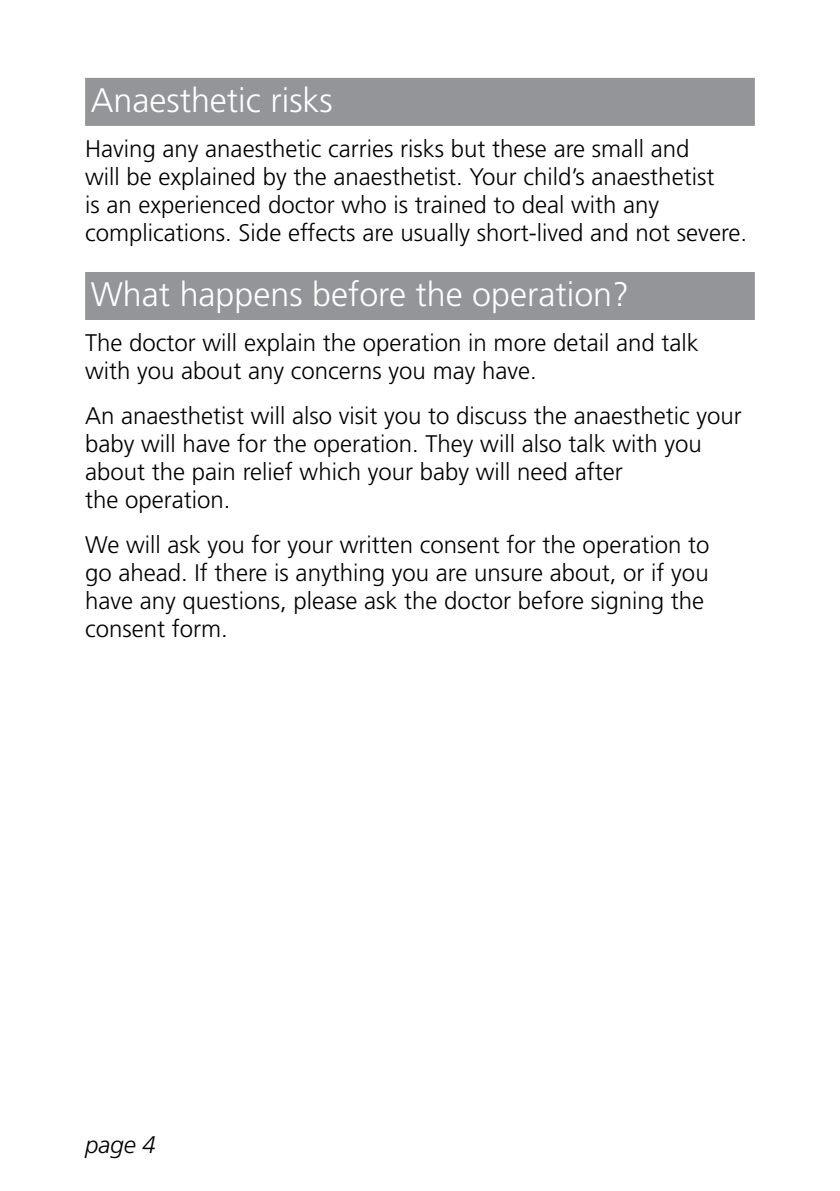
<style>
.page{position:relative;width:840px;height:1191px;background:#fff}
.page>*{position:absolute;margin:0;border:0;box-sizing:border-box;transform-origin:0 0}
.t1{font:300 34px "Frutiger";color:#fff}
.t2{font:300 24px/28px "Frutiger";color:#000}
.t3{font:italic 300 24px "Frutiger";color:#000}
</style>
<div class="page">
<div style="left:85px;top:78px;width:669px;height:48px;background:#939598"></div>
<div style="left:85px;top:272px;width:669px;height:48px;background:#939598"></div>
<h1 class="t1" style="left:91px;top:81px;width:243px">Anaesthetic risks</h1>
<p class="t2" style="left:85px;top:134px;width:663px">Having any anaesthetic carries risks but these are small and<br>will be explained by the anaesthetist. Your child’s anaesthetist<br>is an experienced doctor who is trained to deal with any complications. Side effects are usually short-lived and not severe.</p>
<h1 class="t1" style="left:91px;top:275px;width:539px">What happens before the operation?</h1>
<p class="t2" style="left:85px;top:328px;width:614px">The doctor will explain the operation in more detail and talk with you about any concerns you may have.</p>
<p class="t2" style="left:85px;top:401px;width:658px">An anaesthetist will also visit you to discuss the anaesthetic your baby will have for the operation. They will also talk with you about the pain relief which your baby will need after<br>the operation.</p>
<p class="t2" style="left:85px;top:530px;width:625px">We will ask you for your written consent for the operation to go ahead. If there is anything you are unsure about, or if you have any questions, please ask the doctor before signing the consent form.</p>
<p class="t3" style="left:85px;top:1131px;width:72px">page 4</p>
</div>
